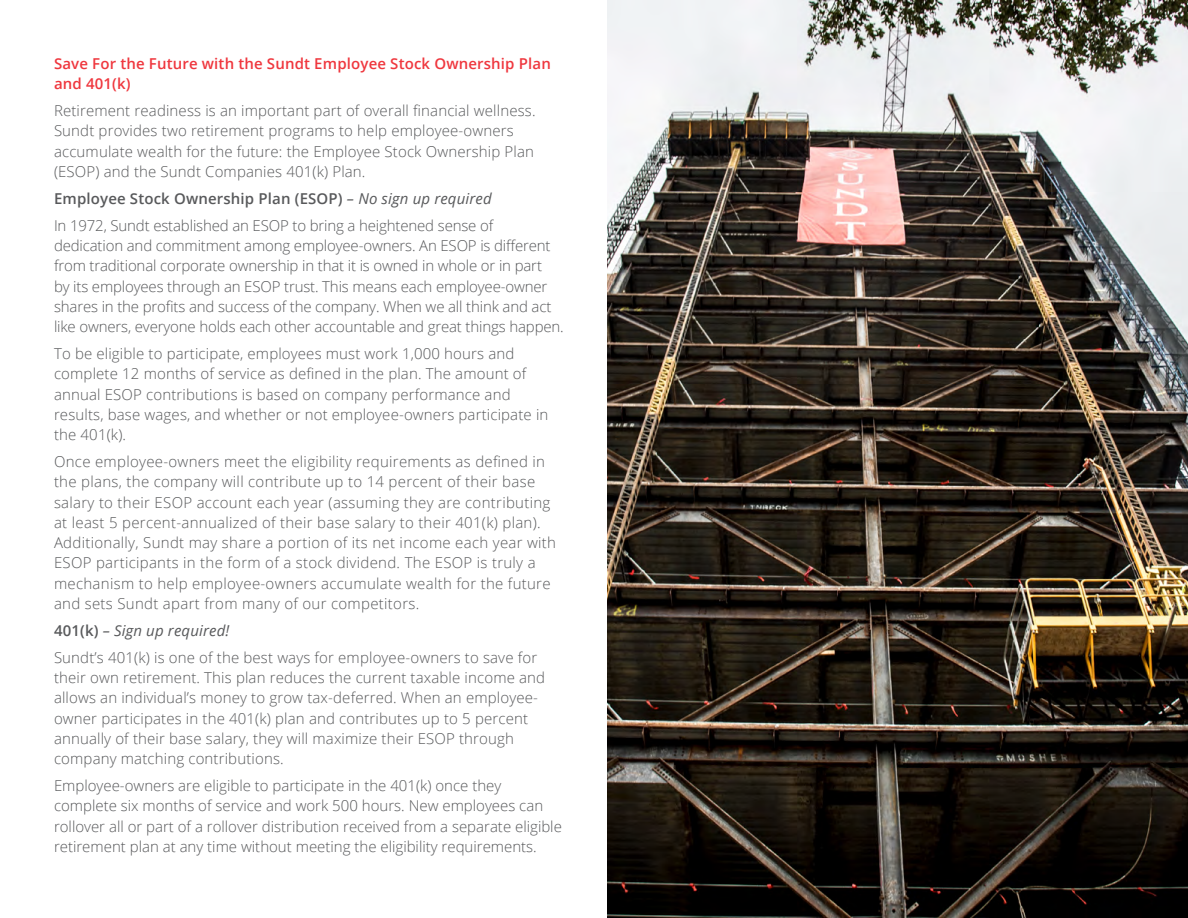
<style>
.page{position:relative;width:1188px;height:918px;background:#fff}
.page>*{position:absolute;margin:0;border:0;box-sizing:border-box;transform-origin:0 0}
.t1{font:300 15px/20.2px "Open Sans";letter-spacing:.01em;color:#58595b}
.t2{font:300 15px/20.2px "Open Sans";letter-spacing:-.01em;color:#58595b}
.t3{font:600 15px/20.2px "Open Sans";letter-spacing:.01em;color:#ef373e}
.s1{font-weight:600}
.s2{font-weight:400;font-style:italic}
</style>
<div class="page">
<img style="left:608px;top:0;width:580px;height:918px">
<p class="t3" style="left:54px;top:53px;width:498px">Save For the Future with the Sundt Employee Stock Ownership Plan and 401(k)</p>
<p class="t1" style="left:54px;top:100px;width:483px">Retirement readiness is an important part of overall financial wellness.<br>Sundt provides two retirement programs to help employee-owners accumulate wealth for the future: the Employee Stock Ownership Plan (ESOP) and the Sundt Companies 401(k) Plan.</p>
<p class="t2" style="left:54px;top:185px;width:441px;line-height:27px"><span class="s1">Employee Stock Ownership Plan (ESOP)</span> <span class="s2">– No sign up required<br></span>In 1972, Sundt established an ESOP to bring a heightened sense of</p>
<p class="t2" style="left:54px;top:235px;width:511px">dedication and commitment among employee-owners. An ESOP is different from traditional corporate ownership in that it is owned in whole or in part<br>by its employees through an ESOP trust. This means each employee-owner shares in the profits and success of the company. When we all think and act like owners, everyone holds each other accountable and great things happen.</p>
<p class="t1" style="left:54px;top:343px;width:496px">To be eligible to participate, employees must work 1,000 hours and complete 12 months of service as defined in the plan. The amount of annual ESOP contributions is based on company performance and results, base wages, and whether or not employee-owners participate in the 401(k).</p>
<p class="t1" style="left:54px;top:451px;width:504px">Once employee-owners meet the eligibility requirements as defined in the plans, the company will contribute up to 14 percent of their base salary to their ESOP account each year (assuming they are contributing at least 5 percent-annualized of their base salary to their 401(k) plan).<br>Additionally, Sundt may share a portion of its net income each year with ESOP participants in the form of a stock dividend. The ESOP is truly a mechanism to help employee-owners accumulate wealth for the future and sets Sundt apart from many of our competitors.</p>
<p class="t1" style="left:54px;top:617px;width:485px;line-height:27px"><span class="s1">401(k)</span> <span class="s2">– Sign up required!<br></span>Sundt’s 401(k) is one of the best ways for employee-owners to save for</p>
<p class="t1" style="left:54px;top:667px;width:493px">their own retirement. This plan reduces the current taxable income and allows an individual’s money to grow tax-deferred. When an employee&shy;owner participates in the 401(k) plan and contributes up to 5 percent annually of their base salary, they will maximize their ESOP through company matching contributions.</p>
<p class="t1" style="left:54px;top:775px;width:509px">Employee-owners are eligible to participate in the 401(k) once they complete six months of service and work 500 hours. New employees can rollover all or part of a rollover distribution received from a separate eligible retirement plan at any time without meeting the eligibility requirements.</p>
</div>
